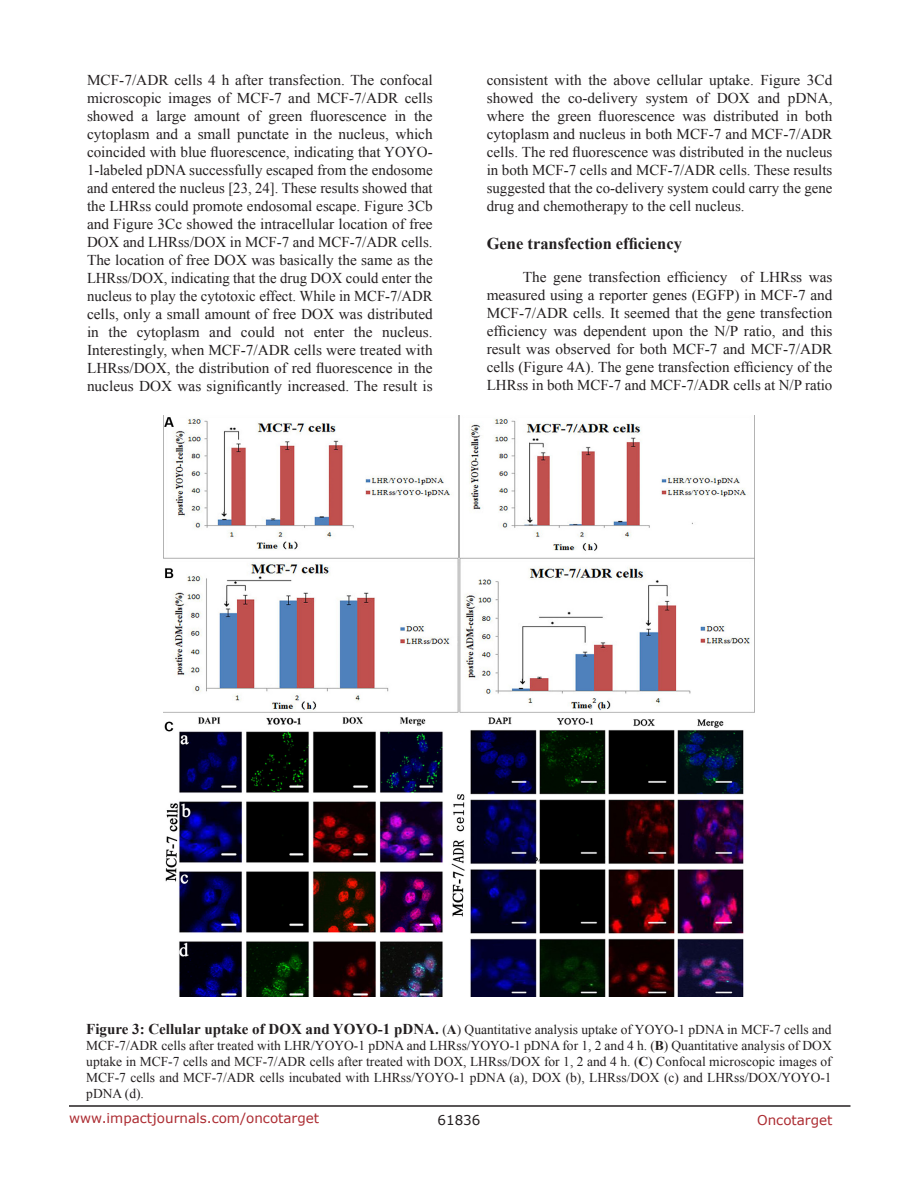
<style>
.page{position:relative;width:918px;height:1188px;background:#fff}
.page>*{position:absolute;margin:0;border:0;box-sizing:border-box;transform-origin:0 0}
.SubHeading_middle{font:700 16.5px "Times New Roman";color:#231f20}
.BodyText{font:15px/18px "Times New Roman";color:#231f20;text-align:justify}
.FigureText{font:13.5px/16.2px "Times New Roman";color:#231f20;text-align:justify}
.t1{font:13.5px "Verdana";color:#ac2b31}
.t2{font:13.5px "Verdana";color:#231f20}
.s1{font-weight:700;font-size:15px}
.s2{font-weight:700}
</style>
<div class="page">
<hr style="left:69px;top:1105px;width:781px;height:2px;background:#231f20">
<img style="left:164px;top:416px;width:590px;height:580px">
<p class="BodyText" style="left:87px;top:71px;width:347px">MCF-7/ADR cells 4 h after transfection. The confocal microscopic images of MCF-7 and MCF-7/ADR cells showed a large amount of green fluorescence in the cytoplasm and a small punctate in the nucleus, which coincided with blue fluorescence, indicating that YOYO-1-labeled pDNA successfully escaped from the endosome and entered the nucleus [23, 24]. These results showed that the LHRss could promote endosomal escape. Figure 3Cb and Figure 3Cc showed the intracellular location of free DOX and LHRss/DOX in MCF-7 and MCF-7/ADR cells.<br>The location of free DOX was basically the same as the LHRss/DOX, indicating that the drug DOX could enter the nucleus to play the cytotoxic effect. While in MCF-7/ADR cells, only a small amount of free DOX was distributed in the cytoplasm and could not enter the nucleus.<br>Interestingly, when MCF-7/ADR cells were treated with LHRss/DOX, the distribution of red fluorescence in the nucleus DOX was significantly increased. The result is</p>
<p class="BodyText" style="left:487px;top:71px;width:347px">consistent with the above cellular uptake. Figure 3Cd showed the co-delivery system of DOX and pDNA, where the green fluorescence was distributed in both cytoplasm and nucleus in both MCF-7 and MCF-7/ADR cells. The red fluorescence was distributed in the nucleus in both MCF-7 cells and MCF-7/ADR cells. These results suggested that the co-delivery system could carry the gene drug and chemotherapy to the cell nucleus.</p>
<p class="SubHeading_middle" style="left:487px;top:232px;width:197px">Gene transfection efficiency</p>
<p class="BodyText" style="left:487px;top:268px;width:347px;text-indent:36px">The gene transfection efficiency of LHRss was measured using a reporter genes (EGFP) in MCF-7 and MCF-7/ADR cells. It seemed that the gene transfection efficiency was dependent upon the N/P ratio, and this result was observed for both MCF-7 and MCF-7/ADR cells (Figure 4A). The gene transfection efficiency of the LHRss in both MCF-7 and MCF-7/ADR cells at N/P ratio</p>
<p class="FigureText" style="left:86px;top:1021px;width:747px"><span class="s1">Figure 3: Cellular uptake of DOX and YOYO-1 pDNA.</span> (<span class="s2">A</span>) Quantitative analysis uptake of YOYO-1 pDNA in MCF-7 cells and MCF-7/ADR cells after treated with LHR/YOYO-1 pDNA and LHRss/YOYO-1 pDNA for 1, 2 and 4 h. (<span class="s2">B</span>) Quantitative analysis of DOX uptake in MCF-7 cells and MCF-7/ADR cells after treated with DOX, LHRss/DOX for 1, 2 and 4 h. (<span class="s2">C</span>) Confocal microscopic images of MCF-7 cells and MCF-7/ADR cells incubated with LHRss/YOYO-1 pDNA (a), DOX (b), LHRss/DOX (c) and LHRss/DOX/YOYO-1 pDNA (d).</p>
<p class="t1" style="left:69px;top:1109px;width:252px">www.impactjournals.com/oncotarget</p>
<p class="t2" style="left:438px;top:1111px;width:44px">61836</p>
<p class="t1" style="left:757px;top:1111px;width:77px">Oncotarget</p>
</div>
